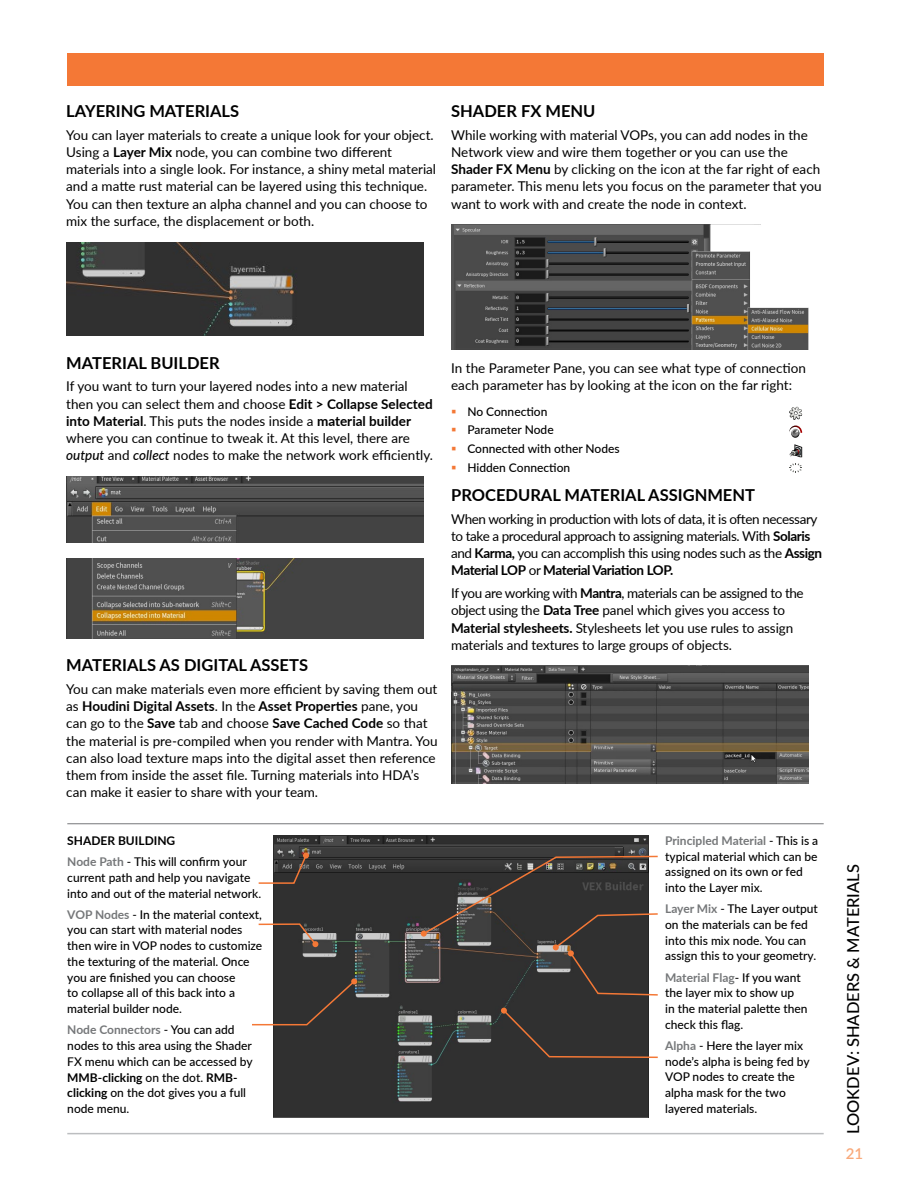
<style>
.page{position:relative;width:918px;height:1188px;background:#fff}
.page>*{position:absolute;margin:0;border:0;box-sizing:border-box;transform-origin:0 0}
.t1{font:700 16.5px "Lato";color:#000}
.t2{font:500 16.5px "Lato";color:#000}
.t3{font:600 15px "Lato";color:#f9aa7c}
.t4{font:13.5px/17.2px "Lato";color:#000}
.t5{font:13.5px/17.2px "Lato";letter-spacing:-.03em;color:#000}
.t6{font:500 12px/15.8px "Lato";color:#000}
.s1{font-weight:700}
.s2{font-weight:500;font-style:italic}
.s3{font-weight:700;color:#757779}
</style>
<div class="page">
<hr style="left:67px;top:1133px;width:757px;height:1px;background:#bcbec0">
<div style="left:67px;top:54px;width:757px;height:32px;background:#f47836"></div>
<hr style="left:67px;top:823px;width:757px;height:1px;background:#757779">
<img style="left:274px;top:836px;width:375px;height:281px">
<svg style="left:421px;top:855px;width:237px;height:141px;background:#43403e"></svg>
<svg style="left:501px;top:1008px;width:157px;height:51px;background:#423d3b"></svg>
<svg style="left:252px;top:978px;width:105px;height:48px"></svg>
<svg style="left:258px;top:923px;width:60px;height:24px"></svg>
<svg style="left:258px;top:853px;width:51px;height:32px"></svg>
<img style="left:66px;top:242px;width:357px;height:94px">
<img style="left:66px;top:477px;width:357px;height:65px">
<img style="left:66px;top:558px;width:357px;height:81px">
<img style="left:451px;top:225px;width:357px;height:125px">
<svg style="left:789px;top:407px;width:13px;height:13px"></svg>
<svg style="left:789px;top:426px;width:13px;height:11px"></svg>
<svg style="left:789px;top:444px;width:13px;height:13px"></svg>
<svg style="left:789px;top:463px;width:13px;height:10px"></svg>
<img style="left:451px;top:666px;width:357px;height:118px">
<p class="t1" style="left:66px;top:99px;width:175px">LAYERING MATERIALS</p>
<p class="t4" style="left:66px;top:126px;width:371px">You can layer materials to create a unique look for your object.<br>Using a <span class="s1">Layer Mix</span> node, you can combine two different materials into a single look. For instance, a shiny metal material and a matte rust material can be layered using this technique.<br>You can then texture an alpha channel and you can choose to mix the surface, the displacement or both.</p>
<p class="t1" style="left:451px;top:99px;width:146px">SHADER FX MENU</p>
<p class="t4" style="left:451px;top:126px;width:372px">While working with material VOPs, you can add nodes in the Network view and wire them together or you can use the <span class="s1">Shader FX Menu</span> by clicking on the icon at the far right of each parameter. This menu lets you focus on the parameter that you want to work with and create the node in context.</p>
<p class="t1" style="left:66px;top:350px;width:155px">MATERIAL BUILDER</p>
<p class="t4" style="left:66px;top:377px;width:368px">If you want to turn your layered nodes into a new material then you can select them and choose <span class="s1">Edit &gt; Collapse Selected into Material</span>. This puts the nodes inside a <span class="s1">material builder </span>where you can continue to tweak it. At this level, there are <span class="s2">output</span> and <span class="s2">collect</span> nodes to make the network work efficiently.</p>
<p class="t1" style="left:66px;top:653px;width:243px">MATERIALS AS DIGITAL ASSETS</p>
<p class="t4" style="left:66px;top:680px;width:373px">You can make materials even more efficient by saving them out as <span class="s1">Houdini Digital Assets</span>. In the <span class="s1">Asset Properties</span> pane, you can go to the <span class="s1">Save</span> tab and choose <span class="s1">Save Cached Code</span> so that the material is pre-compiled when you render with Mantra. You can also load texture maps into the digital asset then reference them from inside the asset file. Turning materials into HDA’s can make it easier to share with your team.</p>
<p class="t4" style="left:451px;top:358px;width:356px">In the Parameter Pane, you can see what type of connection each parameter has by looking at the icon on the far right:</p>
<p class="t6" style="left:467px;top:401px;width:154px;line-height:18.8px">No Connection<br>Parameter Node<br>Connected with other Nodes<br>Hidden Connection</p>
<p class="t1" style="left:451px;top:483px;width:305px">PROCEDURAL MATERIAL ASSIGNMENT</p>
<p class="t5" style="left:451px;top:509px;width:373px">When working in production with lots of data, it is often necessary to take a procedural approach to assigning materials. With <span class="s1">Solaris </span>and <span class="s1">Karma,</span> you can accomplish this using nodes such as the <span class="s1">Assign Material LOP</span> or <span class="s1">Material Variation LOP.</span></p>
<p class="t4" style="left:451px;top:584px;width:354px">If you are working with <span class="s1">Mantra</span>, materials can be assigned to the object using the <span class="s1">Data Tree</span> panel which gives you access to <span class="s1">Material stylesheets.</span> Stylesheets let you use rules to assign materials and textures to large groups of objects.</p>
<p class="t6" style="left:67px;top:829px;width:181px;line-height:21.1px"><span class="s1">SHADER BUILDING<br></span><span class="s3">Node Path</span> - This will confirm your</p>
<p class="t6" style="left:67px;top:869px;width:195px">current path and help you navigate into and out of the material network.</p>
<p class="t6" style="left:67px;top:906px;width:196px"><span class="s3">VOP Nodes</span> - In the material context, you can start with material nodes then wire in VOP nodes to customize the texturing of the material. Once you are finished you can choose<br>to collapse all of this back into a material builder node.</p>
<p class="t6" style="left:67px;top:1022px;width:187px"><span class="s3">Node Connectors</span> - You can add nodes to this area using the Shader<br>FX menu which can be accessed by<br><span class="s1">MMB-clicking</span> on the dot. <span class="s1">RMB&shy;clicking</span> on the dot gives you a full node menu.</p>
<p class="t6" style="left:665px;top:832px;width:155px"><span class="s3">Principled Material</span> - This is a typical material which can be assigned on its own or fed into the Layer mix.</p>
<p class="t6" style="left:665px;top:900px;width:154px"><span class="s3">Layer Mix</span> - The Layer output on the materials can be fed into this mix node. You can assign this to your geometry.</p>
<p class="t6" style="left:665px;top:969px;width:144px"><span class="s3">Material Flag</span>- If you want the layer mix to show up<br>in the material palette then check this flag.</p>
<p class="t6" style="left:665px;top:1037px;width:146px"><span class="s3">Alpha</span> - Here the layer mix node’s alpha is being fed by<br>VOP nodes to create the alpha mask for the two layered materials.</p>
<p class="t2" style="left:841px;top:1134px;width:269px;rotate:-90deg">LookDev: Shaders &amp; Materials</p>
<p class="t3" style="left:846px;top:1143px;width:19px">21</p>
</div>
